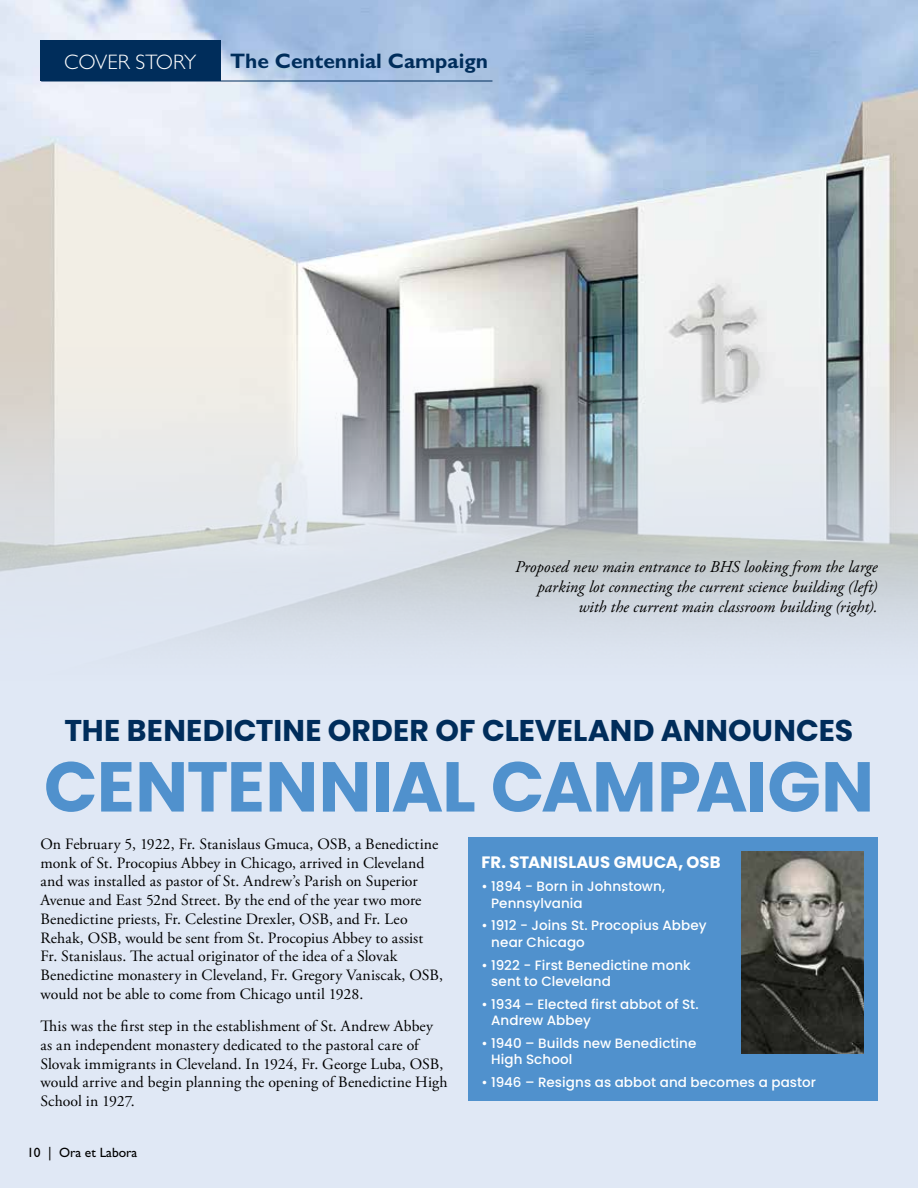
<style>
.page{position:relative;width:918px;height:1188px;background:#e0e8f5}
.page>*{position:absolute;margin:0;border:0;box-sizing:border-box;transform-origin:0 0}
.t1{font:700 70.5px "Poppins";letter-spacing:-.015em;color:#5091cd}
.t2{font:700 30px "Poppins";letter-spacing:.005em;color:#002d5b}
.t3{font:700 21px "Gill Sans Std";color:#002d5b}
.t4{font:300 21px "Gill Sans Std";color:#fff}
.t5{font:italic 16.5px/19.8px "Adobe Garamond Pro";letter-spacing:.005em;color:#000;text-align:right}
.t6{font:700 16.5px "Poppins";letter-spacing:.01em;color:#fff}
.t7{font:15.75px/18.8px "Adobe Garamond Pro";letter-spacing:.005em;color:#000}
.t8{font:500 13.5px/16.2px "Poppins";letter-spacing:.005em;color:#fff}
.t9{font:13.5px "Gill Sans Std";color:#000}
</style>
<div class="page">
<img style="left:0;top:0;width:918px;height:638px">
<div style="left:40px;top:40px;width:181px;height:41px;background:#002d5b"></div>
<hr style="left:41px;top:81px;width:451px;height:1px;background:#002d5b">
<div style="left:468px;top:838px;width:410px;height:263px;background:#5091cd"></div>
<img style="left:741px;top:852px;width:123px;height:202px">
<h3 class="t4" style="left:64px;top:50px;width:134px">COVER STORY</h3>
<h3 class="t3" style="left:230px;top:49px;width:259px">The Centennial Campaign</h3>
<p class="t5" style="left:515px;top:558px;width:364px">Proposed new main entrance to BHS looking from the large parking lot connecting the current science building (left) with the current main classroom building (right).</p>
<h2 class="t2" style="left:65px;top:713px;width:790px">THE BENEDICTINE ORDER OF CLEVELAND ANNOUNCES</h2>
<h1 class="t1" style="left:44px;top:746px;width:832px">CENTENNIAL CAMPAIGN</h1>
<p class="t7" style="left:40px;top:835px;width:404px">On February 5, 1922, Fr. Stanislaus Gmuca, OSB, a Benedictine monk of St. Procopius Abbey in Chicago, arrived in Cleveland and was installed as pastor of St. Andrew’s Parish on Superior Avenue and East 52nd Street. By the end of the year two more Benedictine priests, Fr. Celestine Drexler, OSB, and Fr. Leo Rehak, OSB, would be sent from St. Procopius Abbey to assist Fr. Stanislaus. The actual originator of the idea of a Slovak Benedictine monastery in Cleveland, Fr. Gregory Vaniscak, OSB, would not be able to come from Chicago until 1928.</p>
<p class="t7" style="left:40px;top:1017px;width:409px">This was the first step in the establishment of St. Andrew Abbey as an independent monastery dedicated to the pastoral care of Slovak immigrants in Cleveland. In 1924, Fr. George Luba, OSB, would arrive and begin planning the opening of Benedictine High School in 1927.</p>
<p class="t9" style="left:27px;top:1144px;width:112px">10 | Ora et Labora</p>
<p class="t6" style="left:482px;top:853px;width:241px">FR. STANISLAUS GMUCA, OSB</p>
<p class="t8" style="left:491px;top:879px;width:175px;text-indent:-10px">• 1894 - Born in Johnstown,<br>Pennsylvania</p>
<p class="t8" style="left:491px;top:918px;width:217px;text-indent:-10px">• 1912 - Joins St. Procopius Abbey near Chicago</p>
<p class="t8" style="left:491px;top:957px;width:201px;text-indent:-10px">• 1922 - First Benedictine monk sent to Cleveland</p>
<p class="t8" style="left:491px;top:996px;width:209px;text-indent:-10px">• 1934 – Elected first abbot of St.<br>Andrew Abbey</p>
<p class="t8" style="left:491px;top:1035px;width:207px;text-indent:-10px">• 1940 – Builds new Benedictine<br>High School</p>
<p class="t8" style="left:482px;top:1074px;width:336px">• 1946 – Resigns as abbot and becomes a pastor</p>
</div>
